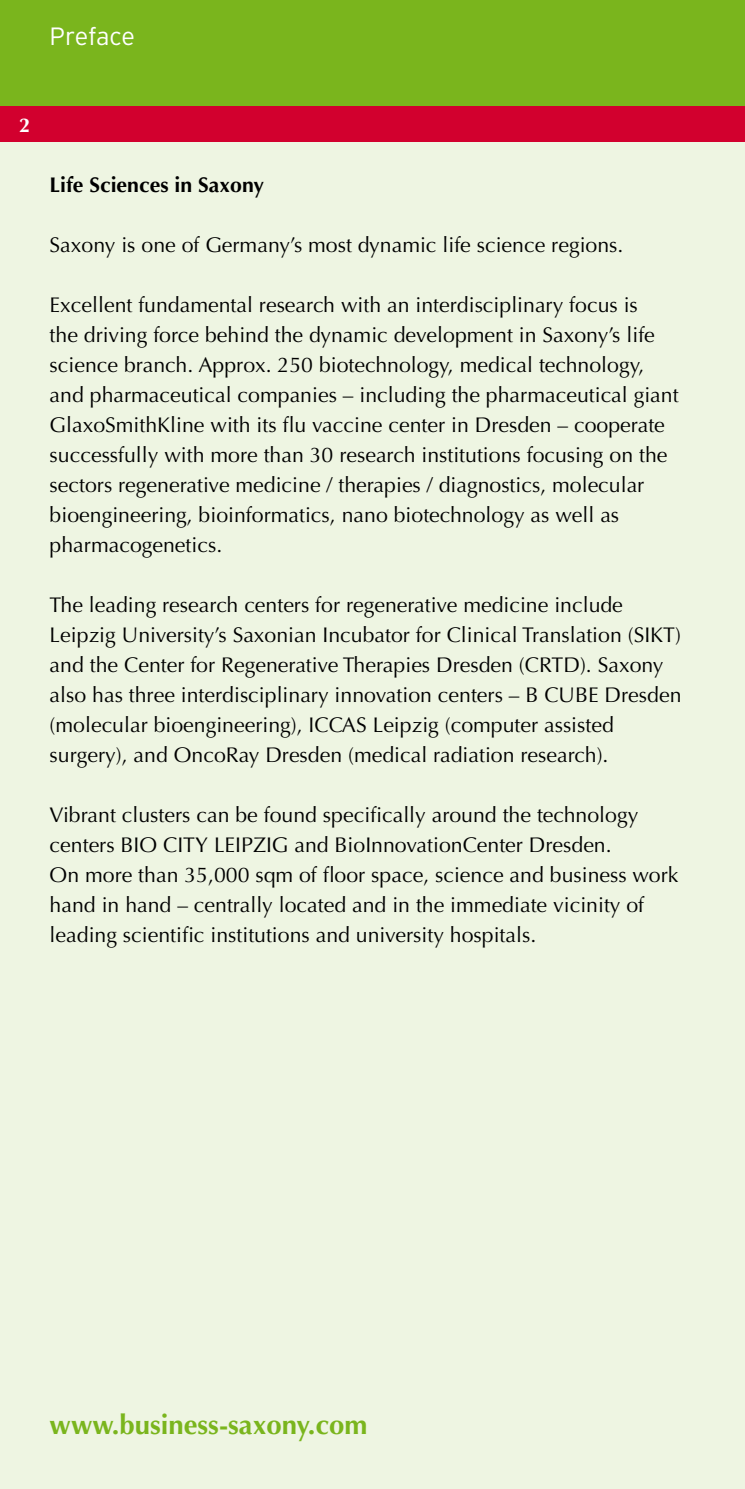
<style>
.page{position:relative;width:745px;height:1489px;background:#fff}
.page>*{position:absolute;margin:0;border:0;box-sizing:border-box;transform-origin:0 0}
.t1{font:700 27.5px "Optima";color:#7ab51d}
.t2{font:300 25px "Interstate";letter-spacing:-.01em;color:#fff}
.t3{font:21.25px/30px "Optima";color:#000}
.t4{font:700 21.25px "Optima";color:#000}
.t5{font:700 20px "Optima";color:#fff}
</style>
<div class="page">
<div style="left:0;top:142px;width:744px;height:1346px;background:#eef5e2"></div>
<div style="left:0;top:0;width:744px;height:106px;background:#7ab51d"></div>
<div style="left:0;top:106px;width:744px;height:36px;background:#d2002e"></div>
<p class="t2" style="left:50px;top:22px;width:87px">Preface</p>
<p class="t5" style="left:19px;top:114px;width:13px">2</p>
<p class="t4" style="left:50px;top:172px;width:216px">Life Sciences in Saxony</p>
<p class="t3" style="left:50px;top:230px;width:575px">Saxony is one of Germany’s most dynamic life science regions.</p>
<p class="t3" style="left:50px;top:290px;width:630px">Excellent fundamental research with an interdisciplinary focus is<br>the driving force behind the dynamic development in Saxony’s life science branch. Approx. 250 biotechnology, medical technology, and pharmaceutical companies – including the pharmaceutical giant GlaxoSmithKline with its flu vaccine center in Dresden – cooperate successfully with more than 30 research institutions focusing on the sectors regenerative medicine / therapies / diagnostics, molecular bioengineering, bioinformatics, nano biotechnology as well as pharmacogenetics.</p>
<p class="t3" style="left:50px;top:590px;width:633px">The leading research centers for regenerative medicine include Leipzig University’s Saxonian Incubator for Clinical Translation (SIKT) and the Center for Regenerative Therapies Dresden (CRTD). Saxony also has three interdisciplinary innovation centers – B CUBE Dresden (molecular bioengineering), ICCAS Leipzig (computer assisted surgery), and OncoRay Dresden (medical radiation research).</p>
<p class="t3" style="left:50px;top:800px;width:630px">Vibrant clusters can be found specifically around the technology centers BIO CITY LEIPZIG and BioInnovationCenter Dresden.<br>On more than 35,000 sqm of floor space, science and business work hand in hand – centrally located and in the immediate vicinity of leading scientific institutions and university hospitals.</p>
<p class="t1" style="left:50px;top:1408px;width:319px">www.business-saxony.com</p>
</div>
